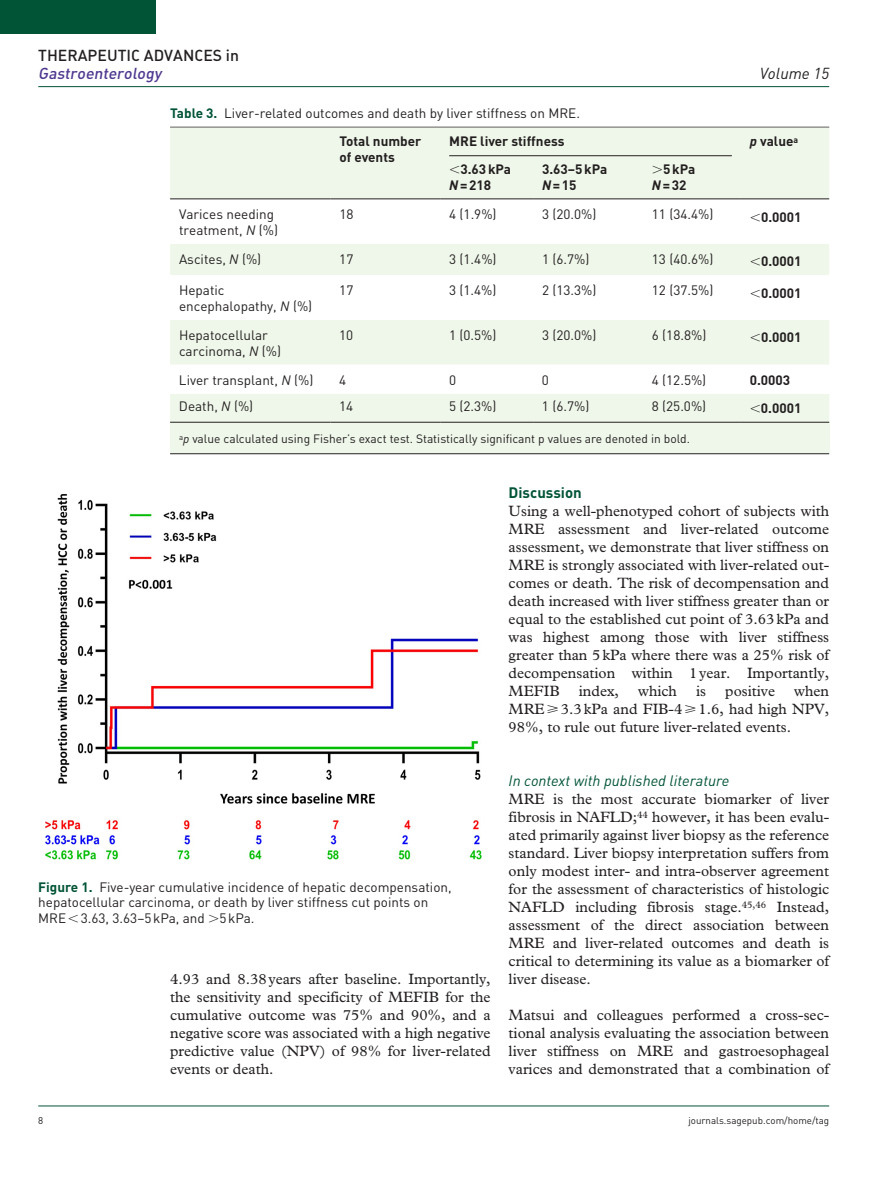
<style>
.page{position:relative;width:893px;height:1191px;background:#fff}
.page>*{position:absolute;margin:0;border:0;box-sizing:border-box;transform-origin:0 0}
.t1{font:15.75px "DIN Medium Alternate";color:#231f20}
.t2{font:italic 15.75px "DIN Medium Alternate";color:#4f3890}
.t3{font:italic 15.75px "DIN";color:#231f20}
.t4{font:15px/18px "Plantin Std";color:#231f20;text-align:justify}
.t5{font:italic 15px "DIN";color:#015436}
.t6{font:700 15px "DIN";color:#015436}
.t7{font:13.5px/15.8px "DIN";color:#231f20}
.t8{font:700 13.5px/15.8px "DIN";color:#231f20}
.t9{font:12px "DIN";color:#231f20}
.t10{font:9.75px "DIN";color:#231f20}
.s1{font-weight:700;color:#015436}
.s2{font-weight:700}
.s3{font-style:italic}
</style>
<div class="page">
<hr style="left:38px;top:86px;width:791px;height:1px;background:#015436">
<hr style="left:38px;top:1105px;width:791px;height:1px;background:#015436">
<div style="left:0;top:0;width:155px;height:34px;background:#015436"></div>
<div style="left:170px;top:421px;width:659px;height:32px;background:#eff7ea"></div>
<img style="left:45px;top:494px;width:437px;height:366px">
<hr style="left:170px;top:127px;width:659px;height:1px;background:#231f20">
<hr style="left:170px;top:453px;width:659px;height:1px;background:#231f20">
<div style="left:170px;top:128px;width:659px;height:294px;background:#eff7ea"></div>
<svg style="left:170px;top:199px;width:659px;height:195px"></svg>
<hr style="left:170px;top:422px;width:160px;height:1px;background:#231f20">
<hr style="left:330px;top:422px;width:110px;height:1px;background:#231f20">
<hr style="left:440px;top:422px;width:93px;height:1px;background:#231f20">
<hr style="left:533px;top:422px;width:110px;height:1px;background:#231f20">
<hr style="left:643px;top:422px;width:98px;height:1px;background:#231f20">
<hr style="left:741px;top:422px;width:88px;height:1px;background:#231f20">
<hr style="left:330px;top:198px;width:110px;height:1px;background:#231f20">
<hr style="left:741px;top:198px;width:88px;height:1px;background:#231f20">
<hr style="left:170px;top:198px;width:160px;height:1px;background:#231f20">
<hr style="left:440px;top:198px;width:93px;height:1px;background:#231f20">
<hr style="left:533px;top:198px;width:110px;height:1px;background:#231f20">
<hr style="left:643px;top:198px;width:98px;height:1px;background:#231f20">
<hr style="left:449px;top:155px;width:283px;height:1px;background:#231f20">
<svg style="left:450px;top:166px;width:9px;height:8px"></svg>
<svg style="left:653px;top:166px;width:9px;height:8px"></svg>
<svg style="left:751px;top:213px;width:9px;height:8px"></svg>
<svg style="left:751px;top:258px;width:9px;height:8px"></svg>
<svg style="left:751px;top:289px;width:9px;height:8px"></svg>
<svg style="left:751px;top:334px;width:9px;height:8px"></svg>
<svg style="left:751px;top:405px;width:9px;height:8px"></svg>
<p class="t1" style="left:38px;top:45px;width:202px">THERAPEUTIC ADVANCES IN</p>
<p class="t2" style="left:38px;top:63px;width:125px">Gastroenterology</p>
<p class="t3" style="left:760px;top:63px;width:71px">Volume 15</p>
<p class="t7" style="left:339px;top:98px;width:242px;line-height:28.5px;text-indent:-169px"><span class="s1">Table 3.</span> Liver-related outcomes and death by liver stiffness on MRE.<br><span class="s2">Total number</span></p>
<p class="t8" style="left:339px;top:149px;width:57px">of events</p>
<p class="t8" style="left:449px;top:133px;width:117px">MRE liver stiffness</p>
<p class="t8" style="left:750px;top:133px;width:50px"><span class="s3">p</span> value<sup>a</sup></p>
<p class="t8" style="left:449px;top:161px;width:63px;text-indent:11px">3.63kPa<br><span class="s3">N</span>=218</p>
<p class="t8" style="left:542px;top:161px;width:67px">3.63–5kPa<br><span class="s3">N</span>=15</p>
<p class="t8" style="left:652px;top:161px;width:45px;text-indent:11px">5kPa<br><span class="s3">N</span>=32</p>
<p class="t7" style="left:179px;top:206px;width:100px">Varices needing treatment, <span class="s3">N</span> (%)</p>
<p class="t7" style="left:339px;top:206px;width:16px">18</p>
<p class="t7" style="left:449px;top:206px;width:49px">4 (1.9%)</p>
<p class="t7" style="left:542px;top:206px;width:56px">3 (20.0%)</p>
<p class="t7" style="left:652px;top:206px;width:63px">11 (34.4%)</p>
<p class="t8" style="left:761px;top:208px;width:42px">0.0001</p>
<p class="t7" style="left:179px;top:251px;width:84px">Ascites, <span class="s3">N</span> (%)</p>
<p class="t7" style="left:339px;top:251px;width:16px">17</p>
<p class="t7" style="left:449px;top:251px;width:49px">3 (1.4%)</p>
<p class="t7" style="left:542px;top:251px;width:49px">1 (6.7%)</p>
<p class="t7" style="left:652px;top:251px;width:63px">13 (40.6%)</p>
<p class="t8" style="left:761px;top:253px;width:42px">0.0001</p>
<p class="t7" style="left:179px;top:282px;width:135px">Hepatic encephalopathy, <span class="s3">N</span> (%)</p>
<p class="t7" style="left:339px;top:282px;width:16px">17</p>
<p class="t7" style="left:449px;top:282px;width:49px">3 (1.4%)</p>
<p class="t7" style="left:542px;top:282px;width:56px">2 (13.3%)</p>
<p class="t7" style="left:652px;top:282px;width:63px">12 (37.5%)</p>
<p class="t8" style="left:761px;top:284px;width:42px">0.0001</p>
<p class="t7" style="left:179px;top:327px;width:104px">Hepatocellular carcinoma, <span class="s3">N</span> (%)</p>
<p class="t7" style="left:339px;top:327px;width:16px">10</p>
<p class="t7" style="left:449px;top:327px;width:49px">1 (0.5%)</p>
<p class="t7" style="left:542px;top:327px;width:56px">3 (20.0%)</p>
<p class="t7" style="left:652px;top:327px;width:56px">6 (18.8%)</p>
<p class="t8" style="left:761px;top:329px;width:42px">0.0001</p>
<p class="t7" style="left:179px;top:372px;width:136px">Liver transplant, <span class="s3">N</span> (%)</p>
<p class="t7" style="left:339px;top:372px;width:9px">4</p>
<p class="t7" style="left:449px;top:372px;width:9px">0</p>
<p class="t7" style="left:542px;top:372px;width:9px">0</p>
<p class="t7" style="left:652px;top:372px;width:56px">4 (12.5%)</p>
<p class="t8" style="left:750px;top:372px;width:42px">0.0003</p>
<p class="t7" style="left:179px;top:398px;width:76px">Death, <span class="s3">N</span> (%)</p>
<p class="t7" style="left:339px;top:398px;width:16px">14</p>
<p class="t7" style="left:449px;top:398px;width:49px">5 (2.3%)</p>
<p class="t7" style="left:542px;top:398px;width:49px">1 (6.7%)</p>
<p class="t7" style="left:652px;top:398px;width:56px">8 (25.0%)</p>
<p class="t8" style="left:761px;top:400px;width:42px">0.0001</p>
<p class="t9" style="left:179px;top:431px;width:512px"><sup>a</sup><span class="s3">p</span> value calculated using Fisher’s exact test. Statistically significant p values are denoted in bold.</p>
<p class="t7" style="left:38px;top:878px;width:415px"><span class="s1">Figure 1.</span> Five-year cumulative incidence of hepatic decompensation, hepatocellular carcinoma, or death by liver stiffness cut points on<br>MRE 3.63, 3.63–5kPa, and 5kPa.</p>
<p class="t4" style="left:170px;top:970px;width:322px">4.93 and 8.38years after baseline. Importantly, the sensitivity and specificity of MEFIB for the cumulative outcome was 75% and 90%, and a negative score was associated with a high negative predictive value (NPV) of 98% for liver-related events or death.</p>
<p class="t6" style="left:509px;top:483px;width:75px">Discussion</p>
<p class="t4" style="left:509px;top:502px;width:322px">Using a well-phenotyped cohort of subjects with MRE assessment and liver-related outcome assessment, we demonstrate that liver stiffness on MRE is strongly associated with liver-related out&shy;comes or death. The risk of decompensation and death increased with liver stiffness greater than or equal to the established cut point of 3.63kPa and was highest among those with liver stiffness greater than 5kPa where there was a 25% risk of decompensation within 1year. Importantly, MEFIB</p>
<p class="t4" style="left:509px;top:682px;width:322px;text-indent:286px">when MRE⩾3.3kPa and FIB-4⩾1.6, had high NPV, 98%, to rule out future liver-related events.</p>
<p class="t4" style="left:579px;top:682px;width:42px">index,</p>
<p class="t4" style="left:638px;top:682px;width:40px">which</p>
<p class="t4" style="left:696px;top:682px;width:12px">is</p>
<p class="t4" style="left:725px;top:682px;width:51px">positive</p>
<p class="t5" style="left:509px;top:771px;width:222px">In context with published literature</p>
<p class="t4" style="left:509px;top:790px;width:322px">MRE is the most accurate biomarker of liver fibrosis in NAFLD;<sup>44</sup> however, it has been evalu&shy;ated primarily against liver biopsy as the reference standard. Liver biopsy interpretation suffers from only modest inter- and intra-observer agreement for the assessment of characteristics of histologic NAFLD including fibrosis stage.<sup>45,46</sup> Instead, assessment of the direct association between MRE and liver-related outcomes and death is critical to determining its value as a biomarker of liver disease.</p>
<p class="t4" style="left:509px;top:1006px;width:322px">Matsui and colleagues performed a cross-sec&shy;tional analysis evaluating the association between liver stiffness on MRE and gastroesophageal varices and demonstrated that a combination of</p>
<p class="t10" style="left:38px;top:1114px;width:7px">8</p>
<p class="t10" style="left:688px;top:1114px;width:142px">journals.sagepub.com/home/tag</p>
</div>
